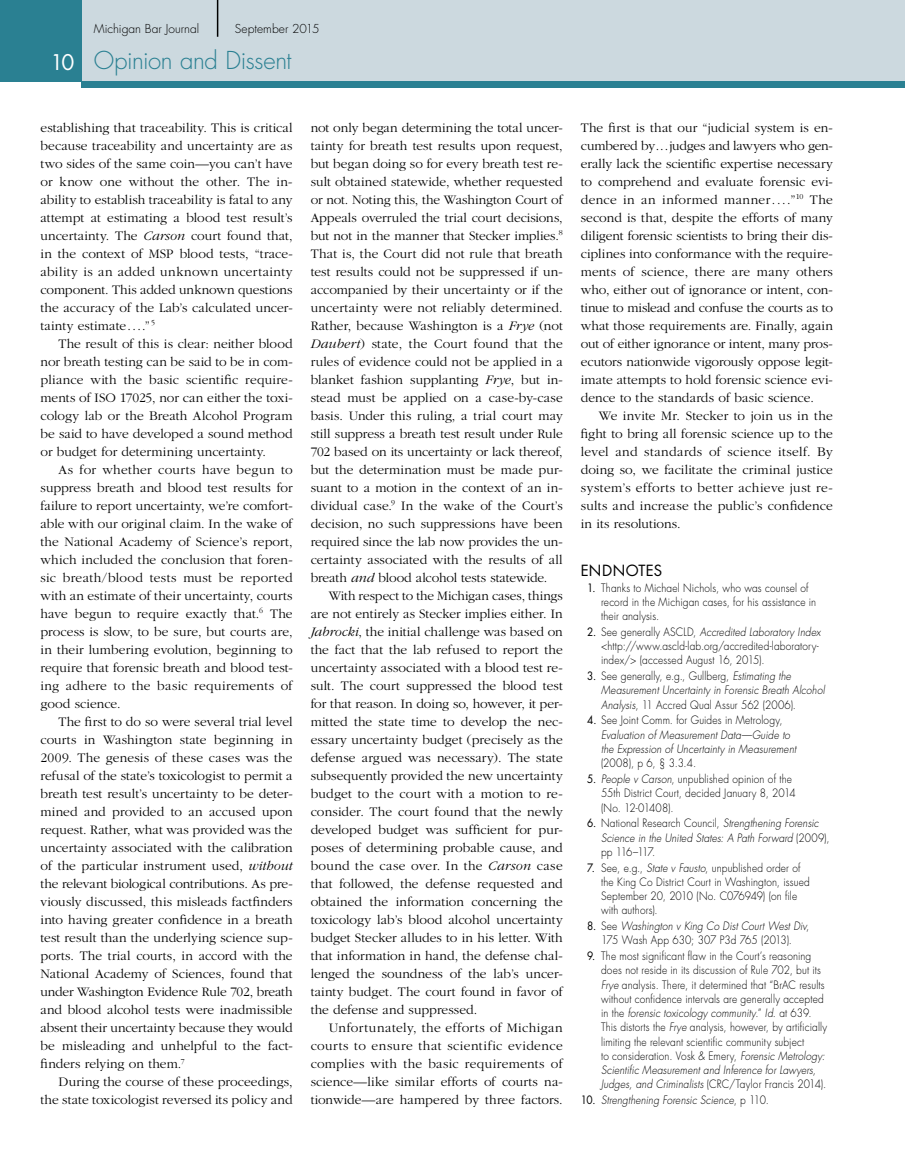
<style>
.page{position:relative;width:905px;height:1175px;background:#fff}
.page>*{position:absolute;margin:0;border:0;box-sizing:border-box;transform-origin:0 0}
.t1{font:300 24px "Futura";letter-spacing:-.02em;color:#2a8092}
.t2{font:15px "Futura";letter-spacing:.025em;color:#000}
.t3{font:300 13.5px/18px "Garamond";letter-spacing:.005em;color:#000;text-align:justify}
.t4{font:300 12px "Futura";letter-spacing:.005em;color:#000}
.t5{font:300 11.25px/14.2px "Futura";letter-spacing:.015em;color:#000;scale:.9 1}
.t6{font:italic 300 11.25px/14.2px "Futura";letter-spacing:.015em;color:#000;scale:.9 1}
.s1{font-weight:400;font-size:21px;color:#fff}
.s2{font-style:italic}
.s3{font-weight:400}
.s4{font-weight:400;font-style:normal}
.s5{font-style:normal}
</style>
<div class="page">
<div style="left:82px;top:0;width:822px;height:82px;background:#ccd9df"></div>
<div style="left:82px;top:82px;width:822px;height:6px;background:#2a8092"></div>
<div style="left:0;top:0;width:82px;height:82px;background:#2a8092"></div>
<hr style="left:217px;top:0;width:1px;height:37px;background:#000">
<p class="t4" style="left:94px;top:21px;width:107px">Michigan Bar Journal</p>
<p class="t4" style="left:235px;top:21px;width:86px">September 2015</p>
<h1 class="t1" style="left:50px;top:45px;width:243px"><span class="s1">10</span> Opinion and Dissent</h1>
<p class="t3" style="left:40px;top:119px;width:254px">establishing that traceability. This is critical because traceability and uncertainty are as two sides of the same coin—you can’t have or know one without the other. The in&shy;ability to establish traceability is fatal to any attempt at estimating a blood test result’s uncertainty. The <span class="s2">Carson</span> court found that, in the context of MSP blood tests, “trace&shy;ability is an added unknown uncertainty component. This added unknown questions the accuracy of the Lab’s calculated uncer&shy;tainty estimate....”<sup>5</sup></p>
<p class="t3" style="left:41px;top:335px;width:254px;text-indent:18px">The result of this is clear: neither blood nor breath testing can be said to be in com&shy;pliance with the basic scientific require&shy;ments of ISO 17025, nor can either the toxi&shy;cology lab or the Breath Alcohol Program be said to have developed a sound method or budget for determining uncertainty.</p>
<p class="t3" style="left:41px;top:461px;width:254px;text-indent:18px">As for whether courts have begun to suppress breath and blood test results for failure to report uncertainty, we’re comfort&shy;able with our original claim. In the wake of the National Academy of Science’s report, which included the conclusion that foren&shy;sic breath/blood tests must be reported with an estimate of their uncertainty, courts have begun to require exactly that.<sup>6</sup> The process is slow, to be sure, but courts are, in their lumbering evolution, beginning to require that forensic breath and blood test&shy;ing adhere to the basic requirements of good science.</p>
<p class="t3" style="left:41px;top:713px;width:254px;text-indent:18px">The first to do so were several trial level courts in Washington state beginning in 2009. The genesis of these cases was the refusal of the state’s toxicologist to permit a breath test result’s uncertainty to be deter&shy;mined and provided to an accused upon request. Rather, what was provided was the uncertainty associated with the calibration of the particular instrument used, <span class="s2">without </span>the relevant biological contributions. As pre&shy;viously discussed, this misleads factfinders into having greater confidence in a breath test result than the underlying science sup&shy;ports. The trial courts, in accord with the National Academy of Sciences, found that under Washington Evidence Rule 702, breath and blood alcohol tests were inadmissible absent their uncertainty because they would be misleading and unhelpful to the fact&shy;finders relying on them.<sup>7</sup></p>
<p class="t3" style="left:41px;top:1073px;width:253px;text-align:right">During the course of these proceedings, the state toxicologist reversed its policy and</p>
<p class="t3" style="left:310px;top:119px;width:254px">not only began determining the total uncer&shy;tainty for breath test results upon request, but began doing so for every breath test re&shy;sult obtained statewide, whether requested or not. Noting this, the Washington Court of Appeals overruled the trial court decisions, but not in the manner that Stecker implies.<sup>8<br></sup>That is, the Court did not rule that breath test results could not be suppressed if un&shy;accompanied by their uncertainty or if the uncertainty were not reliably determined.<br>Rather, because Washington is a <span class="s2">Frye</span> (not <span class="s2">Daubert</span>) state, the Court found that the rules of evidence could not be applied in a blanket fashion supplanting <span class="s2">Frye</span>, but in&shy;stead must be applied on a case-by-case basis. Under this ruling, a trial court may still suppress a breath test result under Rule 702 based on its uncertainty or lack thereof, but the determination must be made pur&shy;suant to a motion in the context of an in&shy;dividual case.<sup>9</sup> In the wake of the Court’s decision, no such suppressions have been required since the lab now provides the un&shy;certainty associated with the results of all breath <span class="s2">and</span> blood alcohol tests statewide.</p>
<p class="t3" style="left:310px;top:587px;width:254px;text-indent:18px">With respect to the Michigan cases, things are not entirely as Stecker implies either. In <span class="s2">Jabrocki</span>, the initial challenge was based on the fact that the lab refused to report the uncertainty associated with a blood test re&shy;sult. The court suppressed the blood test for that reason. In doing so, however, it per&shy;mitted the state time to develop the nec&shy;essary uncertainty budget (precisely as the defense argued was necessary). The state subsequently provided the new uncertainty budget to the court with a motion to re&shy;consider. The court found that the newly developed budget was sufficient for pur&shy;poses of determining probable cause, and bound the case over. In the <span class="s2">Carson</span> case that followed, the defense requested and obtained the information concerning the toxicology lab’s blood alcohol uncertainty budget Stecker alludes to in his letter. With that information in hand, the defense chal&shy;lenged the soundness of the lab’s uncer&shy;tainty budget. The court found in favor of the defense and suppressed.</p>
<p class="t3" style="left:310px;top:1019px;width:254px;text-indent:18px">Unfortunately, the efforts of Michigan courts to ensure that scientific evidence complies with the basic requirements of science—like similar efforts of courts na&shy;tionwide—are hampered by three factors.</p>
<p class="t3" style="left:580px;top:119px;width:254px">The first is that our “judicial system is en&shy;cumbered by...judges and lawyers who gen&shy;erally lack the scientific expertise necessary to comprehend and evaluate forensic evi&shy;dence in an informed manner....”<sup>10</sup> The second is that, despite the efforts of many diligent forensic scientists to bring their dis&shy;ciplines into conformance with the require&shy;ments of science, there are many others who, either out of ignorance or intent, con&shy;tinue to mislead and confuse the courts as to what those requirements are. Finally, again out of either ignorance or intent, many pros&shy;ecutors nationwide vigorously oppose legit&shy;imate attempts to hold forensic science evi&shy;dence to the standards of basic science.</p>
<p class="t3" style="left:581px;top:407px;width:254px;text-indent:18px">We invite Mr. Stecker to join us in the fight to bring all forensic science up to the level and standards of science itself. By doing so, we facilitate the criminal justice system’s efforts to better achieve just re&shy;sults and increase the public’s confidence in its resolutions.</p>
<p class="t2" style="left:580px;top:560px;width:83px">ENDNOTES</p>
<p class="t5" style="left:601px;top:580px;width:240px;text-indent:-14px"><span class="s3">1.</span> Thanks to Michael Nichols, who was counsel of record in the Michigan cases, for his assistance in their analysis.</p>
<p class="t5" style="left:601px;top:625px;width:245px;text-indent:-14px"><span class="s3">2.</span> See generally ASCLD, <span class="s2">Accredited Laboratory Index </span>&lt;http://www.ascld-lab.org/accredited-laboratory&shy;index/&gt; (accessed August 16, 2015).</p>
<p class="t6" style="left:601px;top:669px;width:250px;text-indent:-14px"><span class="s4">3.</span> <span class="s5">See generally, e.g., Gullberg,</span> Estimating the<br>Measurement Uncertainty in Forensic Breath Alcohol<br>Analysis<span class="s5">, 11 Accred Qual Assur 562 (2006).</span></p>
<p class="t6" style="left:601px;top:713px;width:218px;text-indent:-14px"><span class="s4">4.</span> <span class="s5">See Joint Comm. for Guides in Metrology,<br></span>Evaluation of Measurement Data—Guide to the Expression of Uncertainty in Measurement</p>
<p class="t5" style="left:601px;top:756px;width:107px">(2008), p 6, § 3.3.4.</p>
<p class="t5" style="left:601px;top:772px;width:218px;text-indent:-14px"><span class="s3">5.</span> <span class="s2">People v Carson</span>, unpublished opinion of the<br>55th District Court, decided January 8, 2014 (No. 12-01408).</p>
<p class="t6" style="left:601px;top:816px;width:255px;text-indent:-14px"><span class="s4">6.</span> <span class="s5">National Research Council,</span> Strengthening Forensic<br>Science in the United States: A Path Forward <span class="s5">(2009), pp 116–117.</span></p>
<p class="t5" style="left:601px;top:860px;width:233px;text-indent:-14px"><span class="s3">7.</span> See, e.g., <span class="s2">State v Fausto</span>, unpublished order of the King Co District Court in Washington, issued September 20, 2010 (No. C076949) (on file with authors).</p>
<p class="t5" style="left:587px;top:919px;width:248px;text-align:center"><span class="s3">8.</span> See <span class="s2">Washington v King Co Dist Court West Div</span>,<br>175 Wash App 630; 307 P3d 765 (2013).</p>
<p class="t5" style="left:601px;top:949px;width:252px;text-indent:-14px"><span class="s3">9.</span> The most significant flaw in the Court’s reasoning does not reside in its discussion of Rule 702, but its <span class="s2">Frye</span> analysis. There, it determined that “BrAC results without confidence intervals are generally accepted in the <span class="s2">forensic toxicology community</span>.” <span class="s2">Id</span>. at 639.<br>This distorts the <span class="s2">Frye</span> analysis, however, by artificially limiting the relevant scientific community subject<br>to consideration. Vosk &amp; Emery, <span class="s2">Forensic Metrology:<br>Scientific Measurement and Inference for Lawyers, Judges, and Criminalists</span> (CRC/Taylor Francis 2014).</p>
<p class="t6" style="left:581px;top:1093px;width:210px"><span class="s4">10.</span> Strengthening Forensic Science<span class="s5">, p 110.</span></p>
</div>
